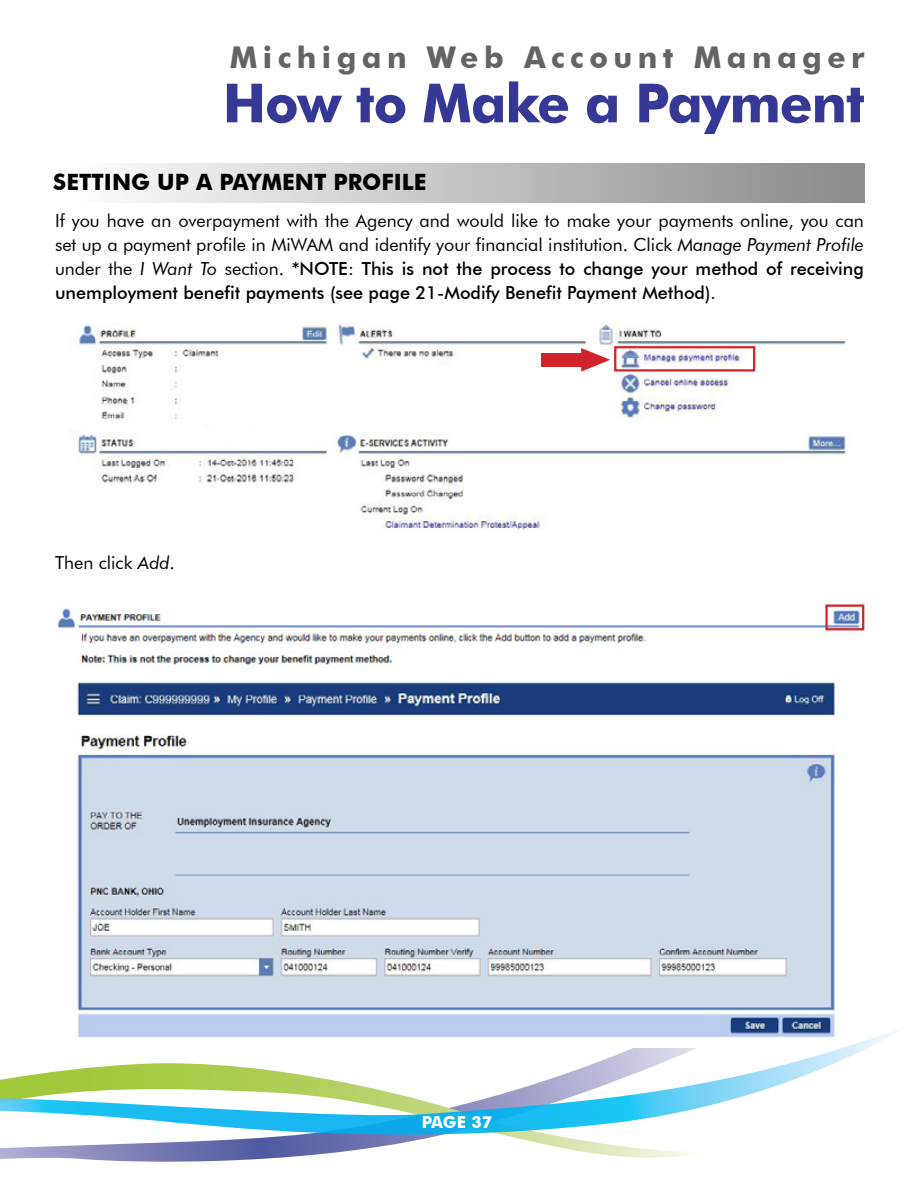
<style>
.page{position:relative;width:918px;height:1188px;background:#fff}
.page>*{position:absolute;margin:0;border:0;box-sizing:border-box;transform-origin:0 0}
.t1{font:700 54px "Futura BT";letter-spacing:-.02em;color:#363895}
.t2{font:700 30px "Futura BT";letter-spacing:.18em;color:#636466}
.t3{font:700 22.5px "Futura BT";color:#000}
.t4{font:18px/24px "Futura BT";color:#000;text-align:justify}
.t5{font:700 16.5px "Futura BT";color:#fff}
.s1{font-style:italic}
.s2{font-weight:500}
</style>
<div class="page">
<div style="left:54px;top:163px;width:811px;height:39px;background:linear-gradient(to right,#fff,#87898c)"></div>
<img style="left:70px;top:324px;width:776px;height:207px">
<div style="left:614px;top:346px;width:141px;height:26px;border:2px solid #d2232a"></div>
<svg style="left:0;top:1147px;width:698px;height:15px"></svg>
<svg style="left:0;top:1030px;width:897px;height:117px"></svg>
<svg style="left:581px;top:348px;width:29px;height:24px"></svg>
<div style="left:541px;top:353px;width:50px;height:14px;background:#d2232a"></div>
<img style="left:73px;top:683px;width:765px;height:364px">
<img style="left:57px;top:608px;width:806px;height:60px">
<div style="left:825px;top:604px;width:39px;height:26px;border:2px solid #d2232a"></div>
<div style="left:59px;top:413px;width:24px;height:17px;background:#fff"></div>
<h2 class="t2" style="left:230px;top:39px;width:636px">Michigan Web Account Manager</h2>
<h1 class="t1" style="left:223px;top:70px;width:644px">How to Make a Payment</h1>
<p class="t3" style="left:53px;top:169px;width:372px">SETTING UP A PAYMENT PROFILE</p>
<p class="t4" style="left:55px;top:208px;width:810px">If you have an overpayment with the Agency and would like to make your payments online, you can set up a payment profile in MiWAM and identify your financial institution. Click <span class="s1">Manage Payment Profile </span>under the <span class="s1">I Want To</span> section. <span class="s2">*NOTE: This is not the process to change your method of receiving unemployment benefit payments (see page 21-Modify Benefit Payment Method).</span></p>
<p class="t4" style="left:55px;top:550px;width:118px">Then click <span class="s1">Add</span>.</p>
<p class="t5" style="left:422px;top:1112px;width:72px">Page 37</p>
</div>
